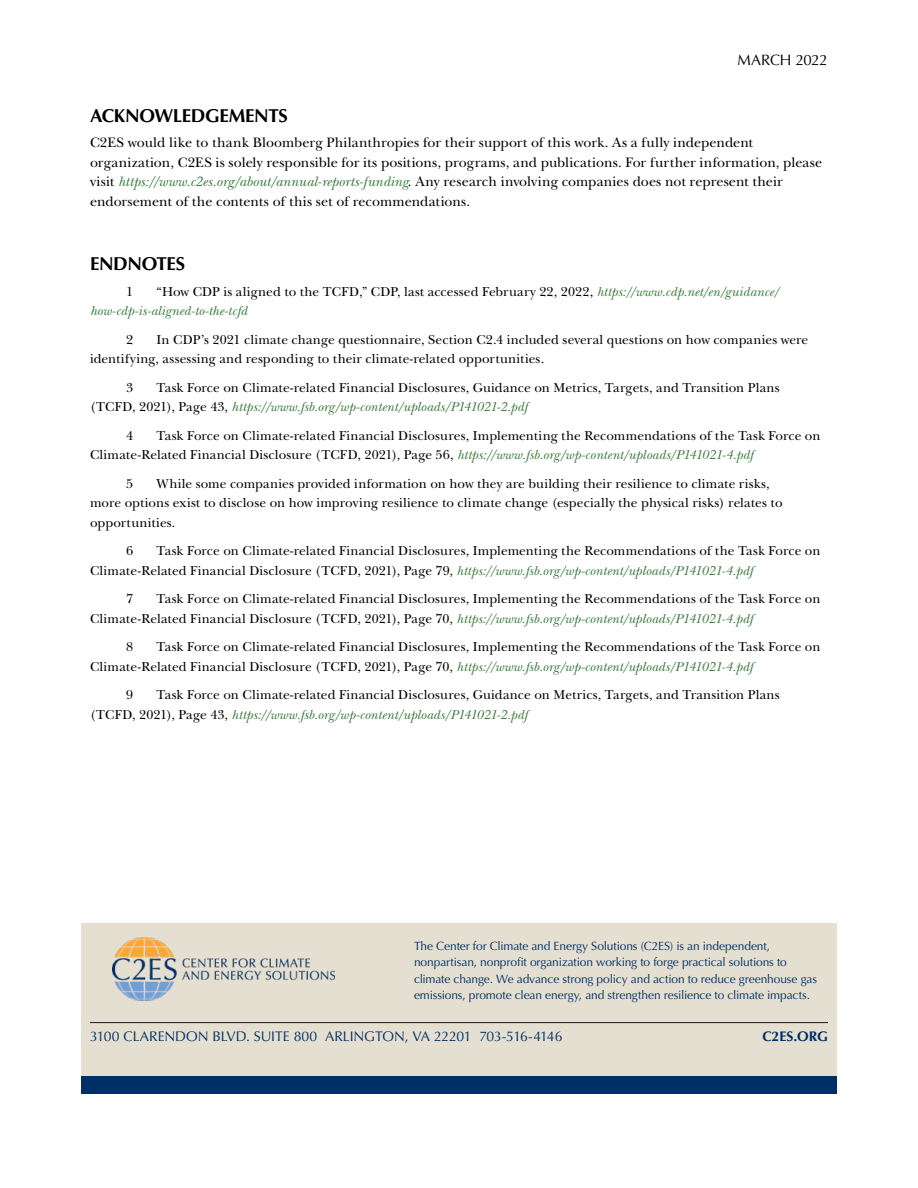
<style>
.page{position:relative;width:918px;height:1188px;background:#fff}
.page>*{position:absolute;margin:0;border:0;box-sizing:border-box;transform-origin:0 0}
.FCI_H2_Optima_Bold_C{font:700 18.75px "Optima LT Std";letter-spacing:-.02em;color:#000}
.t1{font:15px "Optima LT Std";letter-spacing:-.015em;color:#000}
.FCI_Body_Copy_1P{font:14.25px/19.5px "New Baskerville Std";color:#000}
.t2{font:13.95px "Optima LT Std";letter-spacing:-.01em;color:#002f65}
.t3{font:700 13.95px "Optima LT Std";color:#002f65}
.FCI_Endnotes{font:13.5px/19.5px "New Baskerville Std";letter-spacing:.01em;color:#000}
.FCI_Endnotes-2{font:italic 13.5px/19.5px "New Baskerville Std";letter-spacing:.01em;color:#397c3c}
.t4{font:12px/16.5px "Optima LT Std";letter-spacing:-.01em;color:#002f65}
.s1{font-style:italic;color:#397c3c}
.s2{font-style:normal;color:#000}
</style>
<div class="page">
<div style="left:81px;top:923px;width:756px;height:171px;background:#e4dfd0"></div>
<img style="left:112px;top:938px;width:222px;height:62px">
<div style="left:81px;top:1076px;width:756px;height:18px;background:#002f65"></div>
<div style="left:76px;top:1010px;width:765px;height:14px;background:#000;opacity:.75"></div>
<p class="t1" style="left:738px;top:51px;width:92px">MARCH 2022</p>
<p class="FCI_H2_Optima_Bold_C" style="left:90px;top:104px;width:200px">ACKNOWLEDGEMENTS</p>
<p class="FCI_Body_Copy_1P" style="left:90px;top:133px;width:734px">C2ES would like to thank Bloomberg Philanthropies for their support of this work. As a fully independent organization, C2ES is solely responsible for its positions, programs, and publications. For further information, please visit <span class="s1">https://www.c2es.org/about/annual-reports-funding</span>. Any research involving companies does not represent their endorsement of the contents of this set of recommendations.</p>
<p class="FCI_H2_Optima_Bold_C" style="left:90px;top:253px;width:97px">ENDNOTES</p>
<p class="FCI_Endnotes" style="left:126px;top:282px;width:9px">1</p>
<p class="FCI_Endnotes-2" style="left:90px;top:282px;width:691px;text-indent:67px"><span class="s2">“How CDP is aligned to the TCFD,” CDP, last accessed February 22, 2022,</span> https://www.cdp.net/en/guidance/ how-cdp-is-aligned-to-the-tcfd</p>
<p class="FCI_Endnotes" style="left:126px;top:330px;width:9px">2</p>
<p class="FCI_Endnotes" style="left:90px;top:330px;width:720px;text-indent:67px">In CDP’s 2021 climate change questionnaire, Section C2.4 included several questions on how companies were identifying, assessing and responding to their climate-related opportunities.</p>
<p class="FCI_Endnotes" style="left:126px;top:378px;width:9px">3</p>
<p class="FCI_Endnotes" style="left:90px;top:378px;width:691px;text-indent:67px">Task Force on Climate-related Financial Disclosures, Guidance on Metrics, Targets, and Transition Plans (TCFD, 2021), Page 43, <span class="s1">https://www.fsb.org/wp-content/uploads/P141021-2.pdf</span></p>
<p class="FCI_Endnotes" style="left:126px;top:426px;width:9px">4</p>
<p class="FCI_Endnotes" style="left:90px;top:426px;width:732px;text-indent:67px">Task Force on Climate-related Financial Disclosures, Implementing the Recommendations of the Task Force on<br>Climate-Related Financial Disclosure (TCFD, 2021), Page 56, <span class="s1">https://www.fsb.org/wp-content/uploads/P141021-4.pdf</span></p>
<p class="FCI_Endnotes" style="left:126px;top:474px;width:9px">5</p>
<p class="FCI_Endnotes" style="left:90px;top:474px;width:694px;text-indent:67px">While some companies provided information on how they are building their resilience to climate risks, more options exist to disclose on how improving resilience to climate change (especially the physical risks) relates to opportunities.</p>
<p class="FCI_Endnotes" style="left:126px;top:541px;width:9px">6</p>
<p class="FCI_Endnotes" style="left:90px;top:541px;width:732px;text-indent:67px">Task Force on Climate-related Financial Disclosures, Implementing the Recommendations of the Task Force on<br>Climate-Related Financial Disclosure (TCFD, 2021), Page 79, <span class="s1">https://www.fsb.org/wp-content/uploads/P141021-4.pdf</span></p>
<p class="FCI_Endnotes" style="left:126px;top:589px;width:9px">7</p>
<p class="FCI_Endnotes" style="left:90px;top:589px;width:732px;text-indent:67px">Task Force on Climate-related Financial Disclosures, Implementing the Recommendations of the Task Force on<br>Climate-Related Financial Disclosure (TCFD, 2021), Page 70, <span class="s1">https://www.fsb.org/wp-content/uploads/P141021-4.pdf</span></p>
<p class="FCI_Endnotes" style="left:126px;top:637px;width:9px">8</p>
<p class="FCI_Endnotes" style="left:90px;top:637px;width:732px;text-indent:67px">Task Force on Climate-related Financial Disclosures, Implementing the Recommendations of the Task Force on<br>Climate-Related Financial Disclosure (TCFD, 2021), Page 70, <span class="s1">https://www.fsb.org/wp-content/uploads/P141021-4.pdf</span></p>
<p class="FCI_Endnotes" style="left:126px;top:685px;width:9px">9</p>
<p class="FCI_Endnotes" style="left:90px;top:685px;width:691px;text-indent:67px">Task Force on Climate-related Financial Disclosures, Guidance on Metrics, Targets, and Transition Plans (TCFD, 2021), Page 43, <span class="s1">https://www.fsb.org/wp-content/uploads/P141021-2.pdf</span></p>
<p class="t4" style="left:414px;top:938px;width:405px">The Center for Climate and Energy Solutions (C2ES) is an independent, nonpartisan, nonprofit organization working to forge practical solutions to climate change. We advance strong policy and action to reduce greenhouse gas emissions, promote clean energy, and strengthen resilience to climate impacts.</p>
<p class="t2" style="left:90px;top:1028px;width:474px">3100 CLARENDON BLVD. SUITE 800 ARLINGTON, VA 22201 703-516-4146</p>
<p class="t3" style="left:762px;top:1028px;width:67px">C2ES.ORG</p>
</div>
